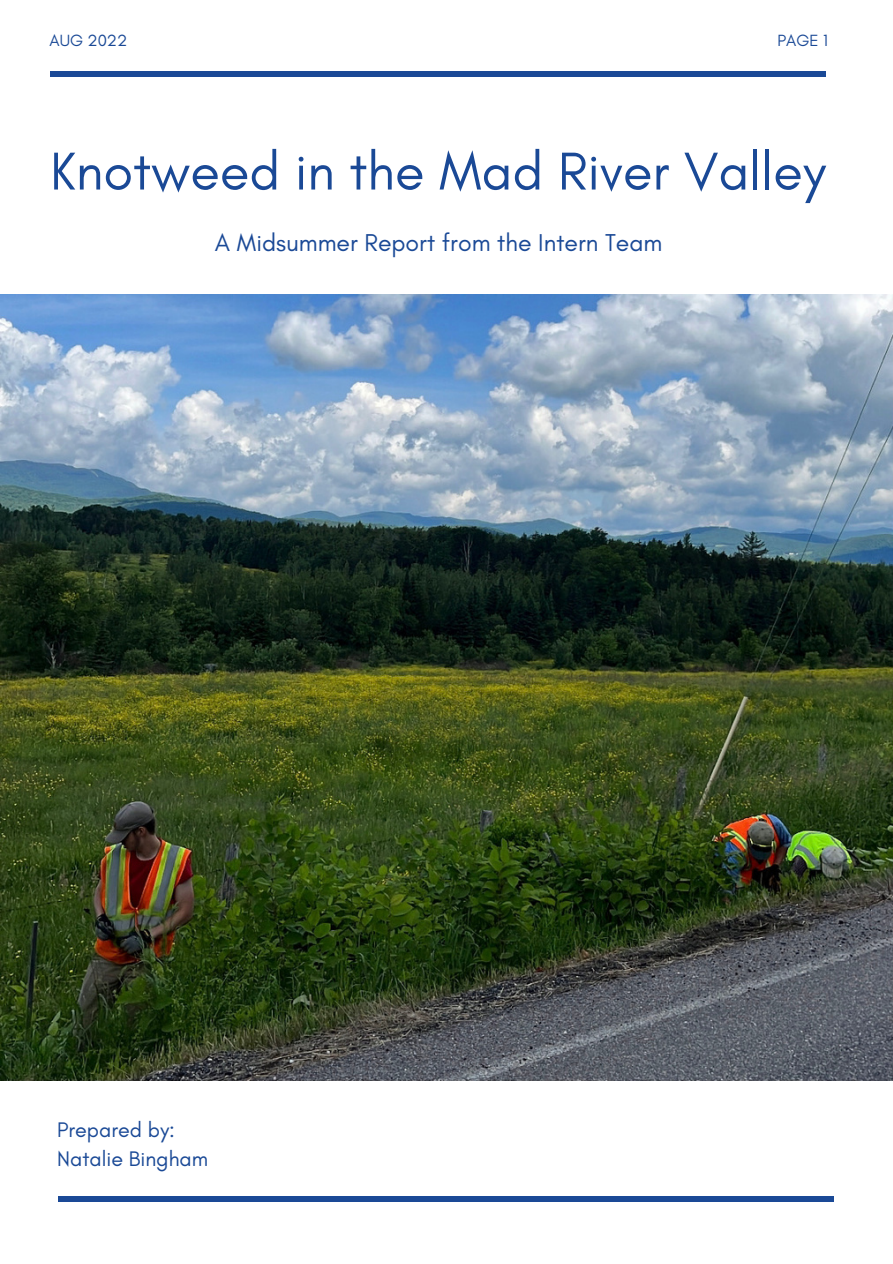
<style>
.page{position:relative;width:893px;height:1264px;background:#fff}
.page>*{position:absolute;margin:0;border:0;box-sizing:border-box;transform-origin:0 0}
.t1{font:54.15px "Glacial Indifference";color:#1a4996}
.t2{font:24.75px "Glacial Indifference";color:#1a4996}
.t3{font:21.45px/29.2px "Glacial Indifference";color:#1a4996}
.t4{font:16.5px "Glacial Indifference";color:#1a4996}
</style>
<div class="page">
<div style="left:51px;top:72px;width:775px;height:5px;background:#1a4996"></div>
<div style="left:58px;top:1196px;width:775px;height:5px;background:#1a4996"></div>
<img style="left:0;top:294px;width:892px;height:786px">
<p class="t4" style="left:49px;top:30px;width:79px">AUG 2022</p>
<p class="t4" style="left:777px;top:30px;width:52px">PAGE 1</p>
<h1 class="t1" style="left:50px;top:138px;width:777px">Knotweed in the Mad River Valley</h1>
<p class="t2" style="left:215px;top:227px;width:449px">A Midsummer Report from the Intern Team</p>
<p class="t3" style="left:57px;top:1114px;width:153px">Prepared by:<br>Natalie Bingham</p>
</div>
